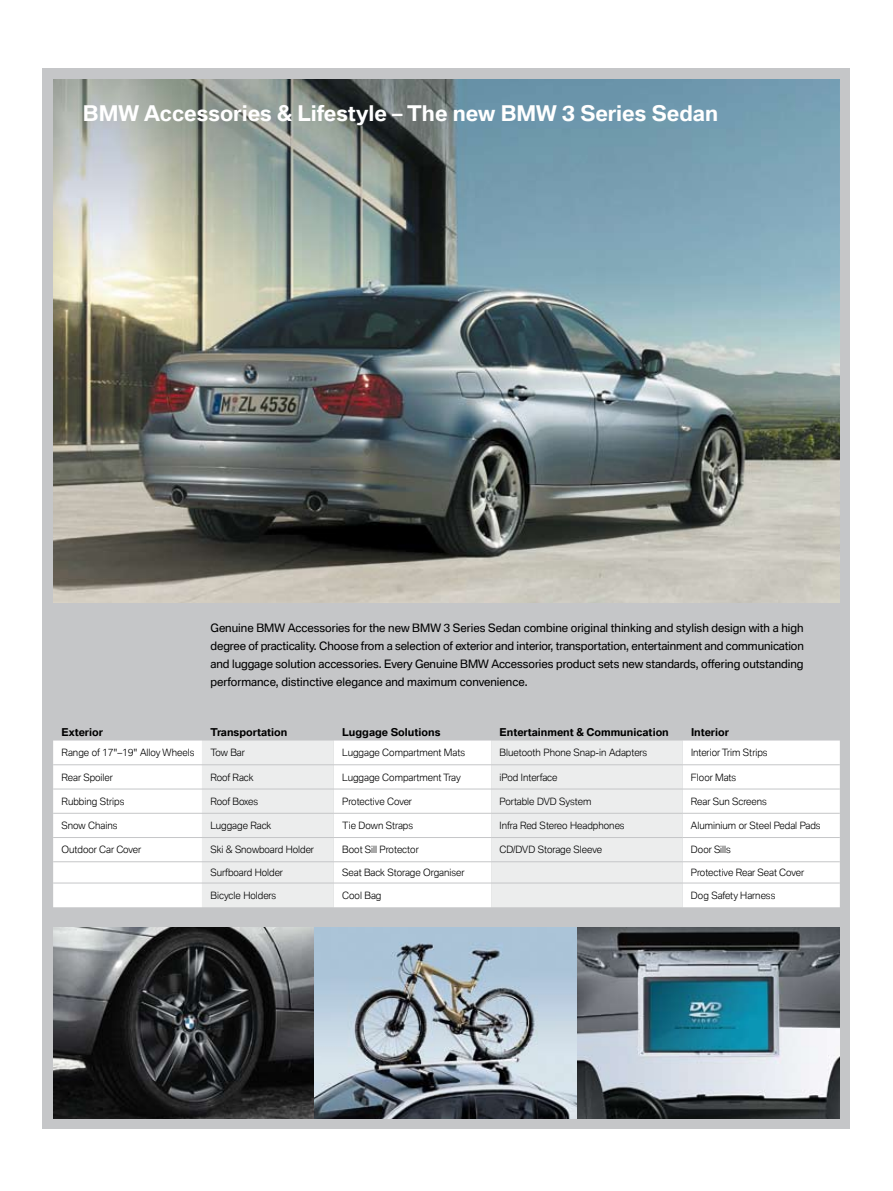
<style>
.page{position:relative;width:893px;height:1191px;background:#fff}
.page>*{position:absolute;margin:0;border:0;box-sizing:border-box;transform-origin:0 0}
.t1{font:300 21px "BMW Type V2";color:#fff}
.t2{font:11.25px/18px "BMW Type V2";color:#000;text-align:justify}
.t3{font:300 10.5px "BMW Type V2";color:#000}
.t4{font:300 9.75px "BMW Type V2";color:#000}
</style>
<div class="page">
<div style="left:43px;top:68px;width:807px;height:1061px;background:#c5c6c8"></div>
<img style="left:53px;top:927px;width:524px;height:191px">
<img style="left:53px;top:79px;width:787px;height:523px">
<img style="left:577px;top:927px;width:263px;height:191px">
<div style="left:53px;top:740px;width:787px;height:167px;background:#fff"></div>
<svg style="left:202px;top:740px;width:480px;height:167px;background:#f1f2f2"></svg>
<hr style="left:53px;top:764px;width:149px;height:1px;background:#c5c6c8">
<hr style="left:202px;top:764px;width:132px;height:1px;background:#c5c6c8">
<hr style="left:334px;top:764px;width:157px;height:1px;background:#c5c6c8">
<hr style="left:491px;top:764px;width:191px;height:1px;background:#c5c6c8">
<hr style="left:682px;top:764px;width:158px;height:1px;background:#c5c6c8">
<hr style="left:53px;top:788px;width:149px;height:1px;background:#c5c6c8">
<hr style="left:202px;top:788px;width:132px;height:1px;background:#c5c6c8">
<hr style="left:334px;top:788px;width:157px;height:1px;background:#c5c6c8">
<hr style="left:491px;top:788px;width:191px;height:1px;background:#c5c6c8">
<hr style="left:682px;top:788px;width:158px;height:1px;background:#c5c6c8">
<hr style="left:53px;top:813px;width:149px;height:1px;background:#c5c6c8">
<hr style="left:202px;top:813px;width:132px;height:1px;background:#c5c6c8">
<hr style="left:334px;top:813px;width:157px;height:1px;background:#c5c6c8">
<hr style="left:491px;top:813px;width:191px;height:1px;background:#c5c6c8">
<hr style="left:682px;top:813px;width:158px;height:1px;background:#c5c6c8">
<hr style="left:53px;top:837px;width:149px;height:1px;background:#c5c6c8">
<hr style="left:202px;top:837px;width:132px;height:1px;background:#c5c6c8">
<hr style="left:334px;top:837px;width:157px;height:1px;background:#c5c6c8">
<hr style="left:491px;top:837px;width:191px;height:1px;background:#c5c6c8">
<hr style="left:682px;top:837px;width:158px;height:1px;background:#c5c6c8">
<hr style="left:53px;top:861px;width:149px;height:1px;background:#c5c6c8">
<hr style="left:202px;top:861px;width:132px;height:1px;background:#c5c6c8">
<hr style="left:334px;top:861px;width:157px;height:1px;background:#c5c6c8">
<hr style="left:491px;top:861px;width:191px;height:1px;background:#c5c6c8">
<hr style="left:682px;top:861px;width:158px;height:1px;background:#c5c6c8">
<hr style="left:53px;top:882px;width:149px;height:1px;background:#c5c6c8">
<hr style="left:202px;top:882px;width:132px;height:1px;background:#c5c6c8">
<hr style="left:334px;top:882px;width:157px;height:1px;background:#c5c6c8">
<hr style="left:491px;top:882px;width:191px;height:1px;background:#c5c6c8">
<hr style="left:682px;top:882px;width:158px;height:1px;background:#c5c6c8">
<h1 class="t1" style="left:83px;top:101px;width:637px">BMW Accessories &amp; Lifestyle – The new BMW 3 Series Sedan</h1>
<p class="t2" style="left:211px;top:620px;width:595px">Genuine BMW Accessories for the new BMW 3 Series Sedan combine original thinking and stylish design with a high degree of practicality. Choose from a selection of exterior and interior, transportation, entertainment and communication and luggage solution accessories. Every Genuine BMW Accessories product sets new standards, offering outstanding performance, distinctive elegance and maximum convenience.</p>
<p class="t3" style="left:62px;top:726px;width:43px">Exterior</p>
<p class="t3" style="left:210px;top:726px;width:78px">Transportation</p>
<p class="t3" style="left:342px;top:726px;width:100px">Luggage Solutions</p>
<p class="t3" style="left:500px;top:726px;width:171px">Entertainment &amp; Communication</p>
<p class="t3" style="left:691px;top:726px;width:39px">Interior</p>
<p class="t4" style="left:62px;top:747px;width:134px">Range of 17"–19" Alloy Wheels</p>
<p class="t4" style="left:210px;top:747px;width:36px">Tow Bar</p>
<p class="t4" style="left:342px;top:747px;width:124px">Luggage Compartment Mats</p>
<p class="t4" style="left:500px;top:747px;width:149px">Bluetooth Phone Snap-in Adapters</p>
<p class="t4" style="left:691px;top:747px;width:78px">Interior Trim Strips</p>
<p class="t4" style="left:62px;top:771px;width:53px">Rear Spoiler</p>
<p class="t4" style="left:210px;top:771px;width:44px">Roof Rack</p>
<p class="t4" style="left:342px;top:771px;width:120px">Luggage Compartment Tray</p>
<p class="t4" style="left:500px;top:771px;width:59px">iPod Interface</p>
<p class="t4" style="left:691px;top:771px;width:47px">Floor Mats</p>
<p class="t4" style="left:62px;top:795px;width:64px">Rubbing Strips</p>
<p class="t4" style="left:210px;top:795px;width:49px">Roof Boxes</p>
<p class="t4" style="left:342px;top:795px;width:71px">Protective Cover</p>
<p class="t4" style="left:500px;top:795px;width:93px">Portable DVD System</p>
<p class="t4" style="left:691px;top:795px;width:77px">Rear Sun Screens</p>
<p class="t4" style="left:62px;top:819px;width:57px">Snow Chains</p>
<p class="t4" style="left:210px;top:819px;width:62px">Luggage Rack</p>
<p class="t4" style="left:342px;top:819px;width:72px">Tie Down Straps</p>
<p class="t4" style="left:500px;top:819px;width:127px">Infra Red Stereo Headphones</p>
<p class="t4" style="left:691px;top:819px;width:131px">Aluminium or Steel Pedal Pads</p>
<p class="t4" style="left:62px;top:844px;width:81px">Outdoor Car Cover</p>
<p class="t4" style="left:210px;top:844px;width:105px">Ski &amp; Snowboard Holder</p>
<p class="t4" style="left:342px;top:844px;width:78px">Boot Sill Protector</p>
<p class="t4" style="left:500px;top:844px;width:104px">CD/DVD Storage Sleeve</p>
<p class="t4" style="left:691px;top:844px;width:41px">Door Sills</p>
<p class="t4" style="left:210px;top:866px;width:74px">Surfboard Holder</p>
<p class="t4" style="left:342px;top:866px;width:124px">Seat Back Storage Organiser</p>
<p class="t4" style="left:691px;top:866px;width:115px">Protective Rear Seat Cover</p>
<p class="t4" style="left:210px;top:889px;width:67px">Bicycle Holders</p>
<p class="t4" style="left:342px;top:889px;width:41px">Cool Bag</p>
<p class="t4" style="left:691px;top:889px;width:86px">Dog Safety Harness</p>
</div>
